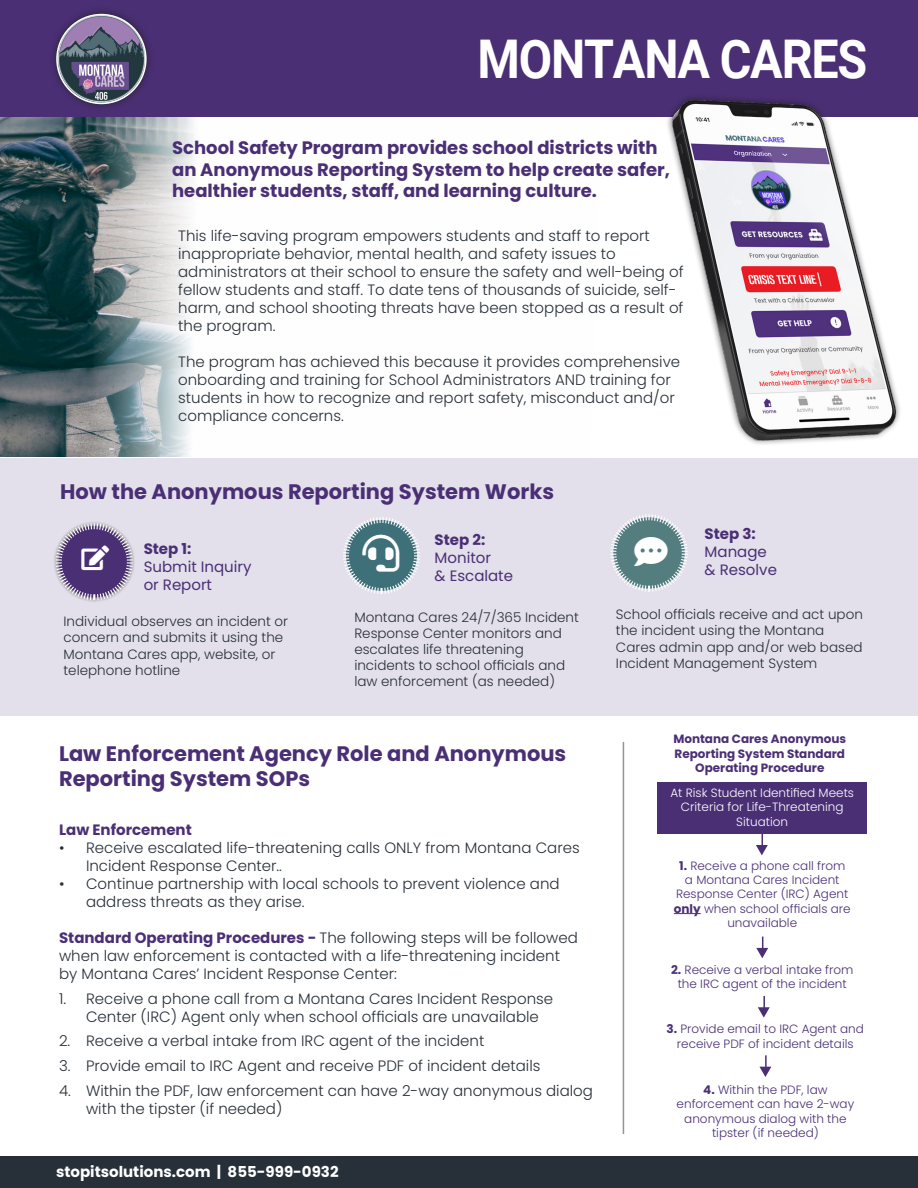
<style>
.page{position:relative;width:918px;height:1188px;background:#fff}
.page>*{position:absolute;margin:0;border:0;box-sizing:border-box;transform-origin:0 0}
.t1{font:700 53.4px "Roboto";letter-spacing:-.025em;color:#fff;scale:.91 1}
.t2{font:700 21px/25.2px "Poppins";color:#4a2f75}
.t3{font:700 18px/21.6px "Poppins";color:#4a2f75}
.t4{font:300 15px/18px "Poppins";color:#272f38}
.t5{font:15px/18px "Poppins";color:#4a2f75}
.t6{font:700 15px "Poppins";color:#fff}
.t7{font:700 15px "Poppins";color:#4a2f75}
.t8{font:300 13.5px/16.2px "Poppins";color:#272f38}
.t9{font:300 12px/14.4px "Poppins";color:#4a2f75;text-align:center}
.t10{font:300 12px/14.4px "Poppins";color:#fff;text-align:center}
.t11{font:700 12px/14.4px "Poppins";color:#4a2f75;text-align:center}
.s1{font-weight:700}
.s2{font-weight:700;color:#4a2f75}
</style>
<div class="page">
<div style="left:657px;top:782px;width:210px;height:52px;background:#4a2f75"></div>
<img style="left:0;top:117px;width:194px;height:340px">
<div style="left:0;top:1156px;width:917px;height:32px;background:#272f38"></div>
<div style="left:0;top:0;width:918px;height:117px;background:#4a2f75"></div>
<div style="left:0;top:458px;width:918px;height:258px;background:#e3e0eb"></div>
<div style="left:53px;top:521px;width:82px;height:81px;background:#231f20;opacity:.75"></div>
<img style="left:667px;top:96px;width:233px;height:348px">
<div style="left:48px;top:6px;width:106px;height:106px;background:#231f20;opacity:.75"></div>
<img style="left:57px;top:15px;width:89px;height:88px;border-radius:43px">
<div style="left:56px;top:14px;width:91px;height:90px;border:2px solid #fff;border-radius:50%"></div>
<svg style="left:756px;top:834px;width:12px;height:21px"></svg>
<svg style="left:674px;top:913px;width:27px;height:1px"></svg>
<svg style="left:756px;top:937px;width:12px;height:21px"></svg>
<svg style="left:758px;top:996px;width:12px;height:22px"></svg>
<svg style="left:759px;top:1055px;width:12px;height:22px"></svg>
<hr style="left:623px;top:742px;width:1px;height:392px;background:#939598">
<svg style="left:55px;top:522px;width:79px;height:79px"></svg>
<svg style="left:343px;top:517px;width:77px;height:77px"></svg>
<svg style="left:610px;top:514px;width:78px;height:78px"></svg>
<p class="t1" style="left:478px;top:22px;width:430px">MONTANA CARES</p>
<p class="t3" style="left:172px;top:137px;width:499px">School Safety Program provides school districts with an Anonymous Reporting System to help create safer, healthier students, staff, and learning culture.</p>
<p class="t4" style="left:178px;top:227px;width:507px">This life-saving program empowers students and staff to report inappropriate behavior, mental health, and safety issues to administrators at their school to ensure the safety and well-being of fellow students and staff. To date tens of thousands of suicide, self&shy;harm, and school shooting threats have been stopped as a result of</p>
<p class="t4" style="left:178px;top:317px;width:99px">the program.</p>
<p class="t4" style="left:178px;top:353px;width:504px">The program has achieved this because it provides comprehensive onboarding and training for School Administrators AND training for students in how to recognize and report safety, misconduct and/or compliance concerns.</p>
<p class="t2" style="left:60px;top:479px;width:495px">How the Anonymous Reporting System Works</p>
<p class="t5" style="left:144px;top:539px;width:109px"><span class="s1">Step 1:<br></span>Submit Inquiry or Report</p>
<p class="t5" style="left:435px;top:531px;width:80px"><span class="s1">Step 2:<br></span>Monitor<br>&amp; Escalate</p>
<p class="t5" style="left:705px;top:525px;width:74px"><span class="s1">Step 3:<br></span>Manage &amp; Resolve</p>
<p class="t8" style="left:64px;top:614px;width:226px">Individual observes an incident or concern and submits it using the<br>Montana Cares app, website, or telephone hotline</p>
<p class="t8" style="left:354px;top:609px;width:226px">Montana Cares 24/7/365 Incident</p>
<p class="t8" style="left:616px;top:606px;width:249px">School officials receive and act upon the incident using the Montana<br>Cares admin app and/or web based<br>Incident Management System</p>
<p class="t8" style="left:354px;top:625px;width:209px">Response Center monitors and</p>
<p class="t8" style="left:354px;top:641px;width:171px">escalates life threatening</p>
<p class="t8" style="left:354px;top:657px;width:212px">incidents to school officials and</p>
<p class="t8" style="left:354px;top:674px;width:202px">law enforcement (as needed)</p>
<p class="t2" style="left:59px;top:741px;width:509px">Law Enforcement Agency Role and Anonymous<br>Reporting System SOPs</p>
<p class="t7" style="left:59px;top:821px;width:134px">Law Enforcement</p>
<p class="t4" style="left:86px;top:839px;width:495px;text-indent:-27px">• Receive escalated life-threatening calls ONLY from Montana Cares<br>Incident Response Center..</p>
<p class="t4" style="left:86px;top:875px;width:475px;text-indent:-27px">• Continue partnership with local schools to prevent violence and address threats as they arise.</p>
<p class="t4" style="left:59px;top:929px;width:520px"><span class="s2">Standard Operating Procedures -</span> The following steps will be followed</p>
<p class="t4" style="left:59px;top:947px;width:503px">when law enforcement is contacted with a life-threatening incident</p>
<p class="t4" style="left:59px;top:965px;width:339px">by Montana Cares’ Incident Response Center:</p>
<p class="t4" style="left:86px;top:989px;width:469px;text-indent:-27px">1. Receive a phone call from a Montana Cares Incident Response<br>Center (IRC) Agent only when school officials are unavailable</p>
<p class="t4" style="left:59px;top:1032px;width:427px">2. Receive a verbal intake from IRC agent of the incident</p>
<p class="t4" style="left:59px;top:1057px;width:483px">3. Provide email to IRC Agent and receive PDF of incident details</p>
<p class="t4" style="left:86px;top:1082px;width:509px;text-indent:-27px">4. Within the PDF, law enforcement can have 2-way anonymous dialog with the tipster (if needed)</p>
<p class="t6" style="left:56px;top:1163px;width:284px">stopitsolutions.com | 855-999-0932</p>
<p class="t11" style="left:673px;top:732px;width:174px">Montana Cares Anonymous<br>Reporting System Standard<br>Operating Procedure</p>
<p class="t10" style="left:670px;top:786px;width:185px">At Risk Student Identified Meets<br>Criteria for Life-Threatening<br>Situation</p>
<p class="t9" style="left:674px;top:858px;width:178px"><span class="s1">1.</span> Receive a phone call from a Montana Cares Incident<br>Response Center (IRC) Agent <span class="s1">only</span> when school officials are unavailable</p>
<p class="t9" style="left:671px;top:962px;width:184px"><span class="s1">2.</span> Receive a verbal intake from the IRC agent of the incident</p>
<p class="t9" style="left:667px;top:1022px;width:199px"><span class="s1">3.</span> Provide email to IRC Agent and receive PDF of incident details</p>
<p class="t9" style="left:677px;top:1083px;width:179px"><span class="s1">4.</span> Within the PDF, law enforcement can have 2-way anonymous dialog with the tipster (if needed)</p>
</div>
